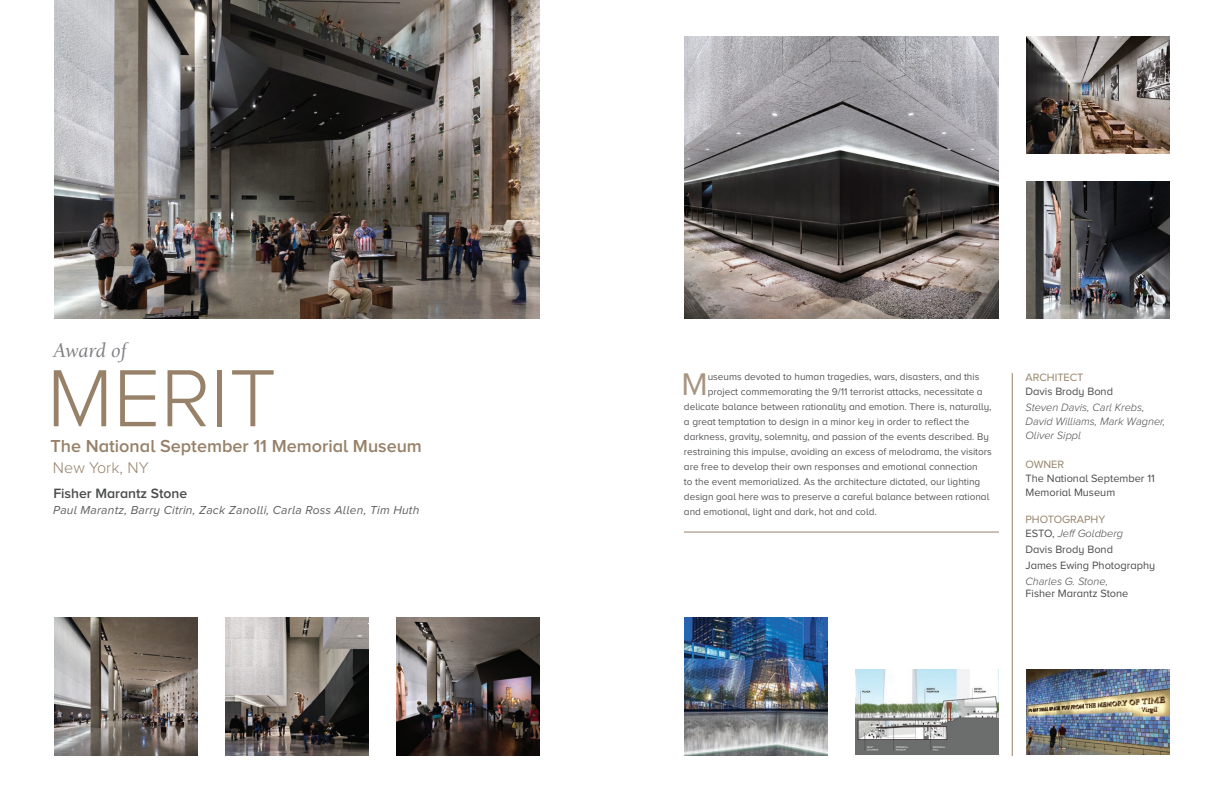
<style>
.page{position:relative;width:1224px;height:792px;background:#fff}
.page>*{position:absolute;margin:0;border:0;box-sizing:border-box;transform-origin:0 0}
.t1{font:300 84px "Proxima Nova A";color:#978169}
.t2{font:32.5px "Proxima Nova A";color:#a79580}
.t3{font:21px "Berkeley Oldstyle IT Cby BT Med Ital";letter-spacing:.01em;color:#808285}
.t4{font:600 18px "Proxima Nova A";color:#978169}
.t5{font:300 16px "Proxima Nova A";letter-spacing:.005em;color:#978169}
.t6{font:600 14px "Proxima Nova A";color:#4b4c4d}
.t7{font:italic 12px "Proxima Nova A";letter-spacing:.02em;color:#606063}
.t8{font:11px/14px "Proxima Nova A";color:#4b4c4d}
.t9{font:italic 300 11px/14px "Proxima Nova A";color:#4b4c4d}
.t10{font:11px "Proxima Nova A";color:#978169}
.t11{font:10px "Proxima Nova A";color:#57585a}
.s1{font-weight:400;font-style:normal;color:#978169}
.s2{font-weight:400;font-style:normal}
</style>
<div class="page">
<img style="left:54px;top:0;width:486px;height:319px">
<img style="left:855px;top:669px;width:144px;height:86px">
<hr style="left:684px;top:532px;width:315px;height:1px;background:#978169">
<img style="left:1026px;top:669px;width:144px;height:86px">
<img style="left:54px;top:617px;width:144px;height:138px">
<img style="left:225px;top:617px;width:144px;height:138px">
<img style="left:1026px;top:36px;width:144px;height:118px">
<img style="left:396px;top:617px;width:144px;height:138px">
<img style="left:684px;top:617px;width:144px;height:139px">
<img style="left:1026px;top:181px;width:144px;height:138px">
<img style="left:684px;top:36px;width:315px;height:283px">
<hr style="left:1012px;top:373px;width:1px;height:383px;background:#978169">
<h3 class="t3" style="left:54px;top:338px;width:74px">Award of</h3>
<h1 class="t1" style="left:47px;top:352px;width:231px">MERIT</h1>
<h3 class="t4" style="left:51px;top:436px;width:373px">The National September 11 Memorial Museum</h3>
<h3 class="t5" style="left:53px;top:459px;width:97px">New York, NY</h3>
<h3 class="t6" style="left:53px;top:485px;width:135px">Fisher Marantz Stone</h3>
<p class="t7" style="left:53px;top:503px;width:368px">Paul Marantz, Barry Citrin, Zack Zanolli, Carla Ross Allen, Tim Huth</p>
<h2 class="t2" style="left:681px;top:366px;width:28px">M</h2>
<p class="t11" style="left:708px;top:371px;width:273px">useums devoted to human tragedies, wars, disasters, and this</p>
<p class="t11" style="left:708px;top:386px;width:276px">project commemorating the 9/11 terrorist attacks, necessitate a</p>
<p class="t11" style="left:684px;top:401px;width:309px">delicate balance between rationality and emotion. There is, naturally,</p>
<p class="t11" style="left:684px;top:416px;width:287px">a great temptation to design in a minor key in order to reflect the</p>
<p class="t11" style="left:684px;top:431px;width:306px">darkness, gravity, solemnity, and passion of the events described. By</p>
<p class="t11" style="left:684px;top:446px;width:309px">restraining this impulse, avoiding an excess of melodrama, the visitors</p>
<p class="t11" style="left:684px;top:461px;width:295px">are free to develop their own responses and emotional connection</p>
<p class="t11" style="left:684px;top:476px;width:298px">to the event memorialized. As the architecture dictated, our lighting</p>
<p class="t11" style="left:684px;top:491px;width:307px">design goal here was to preserve a careful balance between rational</p>
<p class="t11" style="left:684px;top:506px;width:194px">and emotional, light and dark, hot and cold.</p>
<p class="t10" style="left:1026px;top:371px;width:60px">ARCHITECT</p>
<p class="t8" style="left:1026px;top:384px;width:89px">Davis Brody Bond</p>
<p class="t9" style="left:1026px;top:400px;width:141px">Steven Davis, Carl Krebs,<br>David Williams, Mark Wagner,<br>Oliver Sippl</p>
<p class="t10" style="left:1026px;top:458px;width:40px">OWNER</p>
<p class="t8" style="left:1026px;top:471px;width:131px">The National September 11<br>Memorial Museum</p>
<p class="t9" style="left:1026px;top:512px;width:99px"><span class="s1">PHOTOGRAPHY<br></span><span class="s2">ESTO,</span> Jeff Goldberg</p>
<p class="t8" style="left:1026px;top:541px;width:131px;line-height:16px">Davis Brody Bond<br>James Ewing Photography</p>
<p class="t9" style="left:1026px;top:574px;width:84px">Charles G. Stone,</p>
<p class="t8" style="left:1026px;top:586px;width:104px">Fisher Marantz Stone</p>
</div>
